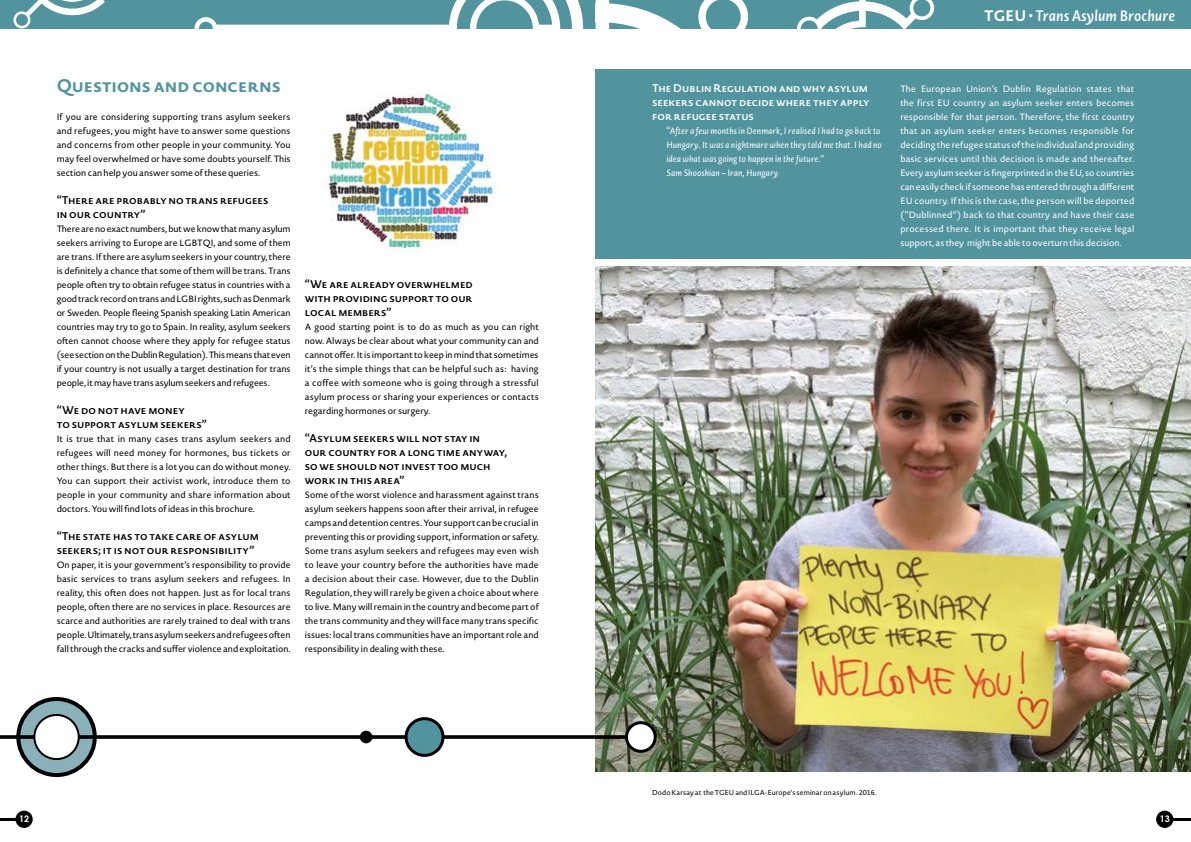
<style>
.page{position:relative;width:1191px;height:842px;background:#fff}
.page>*{position:absolute;margin:0;border:0;box-sizing:border-box;transform-origin:0 0}
.t1{font:700 18px "Novel Sans Pro";color:#52949e}
.t2{font:italic 600 15px "Novel Sans Pro";color:#fff}
.t3{font:600 11px/14px "Novel Sans Pro";color:#000}
.t4{font:600 11px/14px "Novel Sans Pro";color:#fff}
.t5{font:9px/14px "Novel Sans Pro";color:#000;text-align:justify}
.t6{font:9px/14px "Novel Sans Pro";color:#fff;text-align:justify}
.t7{font:italic 9px/14px "Novel Sans Pro";letter-spacing:.01em;color:#fff}
.t8{font:700 9px "Century Gothic";color:#fff}
.t9{font:7px "Novel Sans Pro";letter-spacing:.015em;color:#000}
.s1{font-weight:700;font-style:normal}
</style>
<div class="page">
<img style="left:595px;top:266px;width:596px;height:505px">
<div style="left:0;top:0;width:595px;height:29px;background:#52949e"></div>
<div style="left:595px;top:0;width:596px;height:29px;background:#52949e"></div>
<svg style="left:13px;top:0;width:92px;height:29px"></svg>
<svg style="left:797px;top:0;width:138px;height:29px"></svg>
<svg style="left:194px;top:0;width:554px;height:29px"></svg>
<div style="left:15px;top:811px;width:18px;height:17px;background:#000;border-radius:50%"></div>
<svg style="left:0;top:818px;width:15px;height:2px"></svg>
<hr style="left:1171px;top:818px;width:20px;height:2px;background:#000">
<div style="left:1156px;top:811px;width:17px;height:17px;background:#000;border-radius:50%"></div>
<svg style="left:18px;top:699px;width:77px;height:76px;background:#76989f"></svg>
<div style="left:16px;top:697px;width:81px;height:80px;border:4px solid #000;border-radius:50%"></div>
<img style="left:328px;top:93px;width:175px;height:161px">
<div style="left:595px;top:69px;width:596px;height:190px;background:#52949e"></div>
<svg style="left:0;top:735px;width:625px;height:4px;background:#151515"></svg>
<div style="left:34px;top:715px;width:45px;height:44px;background:#fff;border-radius:50%"></div>
<div style="left:33px;top:714px;width:47px;height:46px;border:2px solid #000;border-radius:50%"></div>
<div style="left:406px;top:719px;width:37px;height:36px;background:#52949e;border-radius:50%"></div>
<div style="left:404px;top:717px;width:40px;height:40px;border:3px solid #000;border-radius:50%"></div>
<div style="left:626px;top:723px;width:29px;height:28px;background:#fff;border-radius:50%"></div>
<div style="left:625px;top:721px;width:32px;height:32px;border:3px solid #000;border-radius:50%"></div>
<div style="left:360px;top:731px;width:12px;height:12px;background:#000;border-radius:50%"></div>
<h1 class="t1" style="left:57px;top:72px;width:225px">Questions and concerns</h1>
<p class="t5" style="left:57px;top:110px;width:235px">If you are considering supporting trans asylum seekers and refugees, you might have to answer some questions and concerns from other people in your community. You may feel overwhelmed or have some doubts yourself. This section can help you answer some of these queries.</p>
<p class="t3" style="left:57px;top:193px;width:213px">“There are probably no trans refugees in our country”</p>
<p class="t5" style="left:57px;top:222px;width:235px">There are no exact numbers, but we know that many asylum seekers arriving to Europe are LGBTQI, and some of them are trans. If there are asylum seekers in your country, there is definitely a chance that some of them will be trans. Trans people often try to obtain refugee status in countries with a good track record on trans and LGBI rights, such as Denmark or Sweden. People fleeing Spanish speaking Latin American countries may try to go to Spain. In reality, asylum seekers often cannot choose where they apply for refugee status (see section on the Dublin Regulation). This means that even if your country is not usually a target destination for trans people, it may have trans asylum seekers and refugees.</p>
<p class="t3" style="left:57px;top:403px;width:152px">“We do not have money<br>to support asylum seekers”</p>
<p class="t5" style="left:57px;top:432px;width:235px">It is true that in many cases trans asylum seekers and refugees will need money for hormones, bus tickets or other things. But there is a lot you can do without money.<br>You can support their activist work, introduce them to people in your community and share information about doctors. You will find lots of ideas in this brochure.</p>
<p class="t3" style="left:57px;top:529px;width:204px">“The state has to take care of asylum seekers; it is not our responsibility”</p>
<p class="t5" style="left:57px;top:558px;width:235px">On paper, it is your government’s responsibility to provide basic services to trans asylum seekers and refugees. In reality, this often does not happen. Just as for local trans people, often there are no services in place. Resources are scarce and authorities are rarely trained to deal with trans people. Ultimately, trans asylum seekers and refugees often fall through the cracks and suffer violence and exploitation.</p>
<p class="t3" style="left:305px;top:277px;width:169px;text-align:justify">“We are already overwhelmed with providing support to our local members”</p>
<p class="t5" style="left:305px;top:320px;width:235px">A good starting point is to do as much as you can right now. Always be clear about what your community can and cannot offer. It is important to keep in mind that sometimes it’s the simple things that can be helpful such as: having a coffee with someone who is going through a stressful asylum process or sharing your experiences or contacts regarding hormones or surgery.</p>
<p class="t3" style="left:305px;top:431px;width:204px">“Asylum seekers will not stay in<br>our country for a long time anyway, so we should not invest too much work in this area”</p>
<p class="t5" style="left:305px;top:488px;width:235px">Some of the worst violence and harassment against trans asylum seekers happens soon after their arrival, in refugee camps and detention centres. Your support can be crucial in preventing this or providing support, information or safety.<br>Some trans asylum seekers and refugees may even wish to leave your country before the authorities have made a decision about their case. However, due to the Dublin Regulation, they will rarely be given a choice about where to live. Many will remain in the country and become part of the trans community and they will face many trans specific issues: local trans communities have an important role and responsibility in dealing with these.</p>
<h2 class="t2" style="left:984px;top:5px;width:192px"><span class="s1">TGEU •</span> Trans Asylum Brochure</h2>
<p class="t4" style="left:652px;top:81px;width:219px">The Dublin Regulation and why asylum seekers cannot decide where they apply for refugee status</p>
<p class="t7" style="left:666px;top:124px;width:217px">“After a few months in Denmark, I realised I had to go back to Hungary. It was a nightmare when they told me that. I had no idea what was going to happen in the future.”<br>Sam Shooshian – Iran, Hungary</p>
<p class="t6" style="left:900px;top:82px;width:235px">The European Union’s Dublin Regulation states that the first EU country an asylum seeker enters becomes responsible for that person. Therefore, the first country that an asylum seeker enters becomes responsible for deciding the refugee status of the individual and providing basic services until this decision is made and thereafter.<br>Every asylum seeker is fingerprinted in the EU, so countries can easily check if someone has entered through a different EU country. If this is the case, the person will be deported (“Dublinned”) back to that country and have their case processed there. It is important that they receive legal support, as they might be able to overturn this decision.</p>
<p class="t9" style="left:652px;top:788px;width:226px">Dodo Karsay at the TGEU and ILGA-Europe’s seminar on asylum. 2016.</p>
<p class="t8" style="left:19px;top:813px;width:12px">12</p>
<p class="t8" style="left:1159px;top:813px;width:12px">13</p>
</div>
